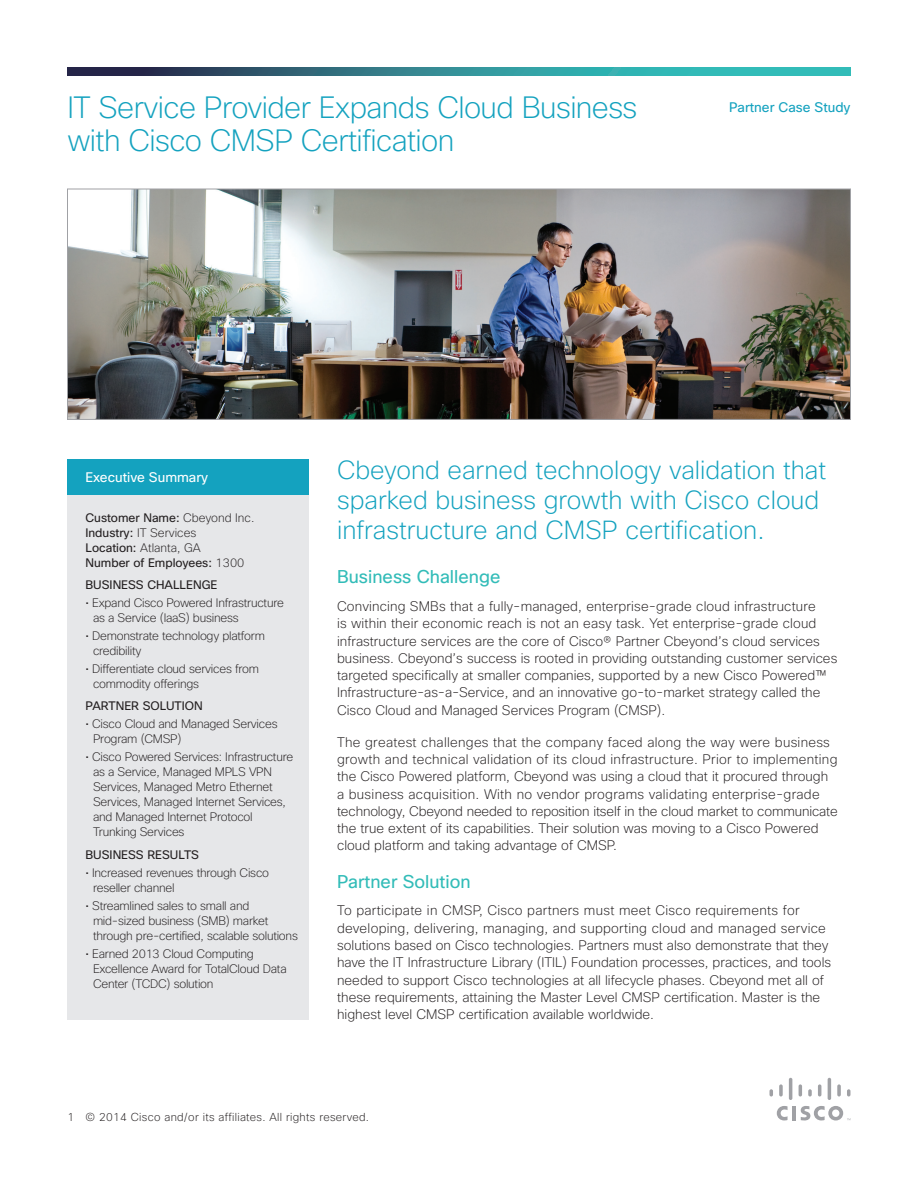
<style>
.page{position:relative;width:918px;height:1188px;background:#fff}
.page>*{position:absolute;margin:0;border:0;box-sizing:border-box;transform-origin:0 0}
.t1{font:200 30px/33px "Cisco Sans";letter-spacing:-.02em;color:#14a2bf}
.t2{font:200 25.5px/30px "Cisco Sans";color:#14a2bf}
.t3{font:18px "Cisco Sans";color:#32bcb8}
.t4{font:200 13.5px/17.2px "Cisco Sans";color:#231f20}
.t5{font:13.5px "Cisco Sans";color:#14a2bf}
.t6{font:13.5px "Cisco Sans";color:#fff}
.t7{font:200 12px/15px "Cisco Sans";letter-spacing:-.02em;color:#231f20}
.t8{font:12px/15px "Cisco Sans";color:#231f20}
.t9{font:200 11.25px "Cisco Sans";letter-spacing:.025em;color:#231f20}
.s1{font-weight:200}
</style>
<div class="page">
<svg style="left:68px;top:68px;width:782px;height:8px;background:#2f838d"></svg>
<img style="left:69px;top:191px;width:780px;height:227px">
<div style="left:67px;top:189px;width:784px;height:231px;border:1px solid #a0a1a5"></div>
<hr style="left:792px;top:1106px;width:4px;height:14px;background:#a0a1a5">
<svg style="left:777px;top:1106px;width:11px;height:14px"></svg>
<svg style="left:770px;top:1089px;width:3px;height:8px"></svg>
<svg style="left:779px;top:1084px;width:4px;height:13px"></svg>
<hr style="left:789px;top:1078px;width:3px;height:22px;background:#a0a1a5;border-radius:2px">
<svg style="left:799px;top:1084px;width:3px;height:13px"></svg>
<svg style="left:808px;top:1089px;width:4px;height:8px"></svg>
<svg style="left:818px;top:1084px;width:3px;height:13px"></svg>
<hr style="left:828px;top:1078px;width:3px;height:22px;background:#a0a1a5;border-radius:2px">
<svg style="left:837px;top:1084px;width:4px;height:13px"></svg>
<svg style="left:847px;top:1089px;width:3px;height:8px"></svg>
<svg style="left:801px;top:1106px;width:49px;height:14px"></svg>
<div style="left:68px;top:459px;width:241px;height:36px;background:#14a2bf"></div>
<div style="left:68px;top:495px;width:241px;height:525px;background:#e6e7e9"></div>
<h1 class="t1" style="left:68px;top:92px;width:572px">IT Service Provider Expands Cloud Business with Cisco CMSP Certification</h1>
<p class="t5" style="left:729px;top:99px;width:123px">Partner Case Study</p>
<p class="t6" style="left:86px;top:468px;width:124px">Executive Summary</p>
<p class="t8" style="left:86px;top:511px;width:170px">Customer Name: <span class="s1">Cbeyond Inc.<br></span>Industry: <span class="s1">IT Services<br></span>Location: <span class="s1">Atlanta, GA<br></span>Number of Employees: <span class="s1">1300</span></p>
<p class="t8" style="left:86px;top:577px;width:134px">BUSINESS CHALLENGE</p>
<p class="t7" style="left:93px;top:596px;width:192px;text-indent:-8px">• Expand Cisco Powered Infrastructure as a Service (IaaS) business</p>
<p class="t7" style="left:93px;top:629px;width:173px;text-indent:-8px">• Demonstrate technology platform credibility</p>
<p class="t7" style="left:93px;top:662px;width:168px;text-indent:-8px">• Differentiate cloud services from commodity offerings</p>
<p class="t8" style="left:86px;top:699px;width:119px">PARTNER SOLUTION</p>
<p class="t7" style="left:93px;top:717px;width:186px;text-indent:-8px">• Cisco Cloud and Managed Services<br>Program (CMSP)</p>
<p class="t7" style="left:93px;top:750px;width:202px;text-indent:-8px">• Cisco Powered Services: Infrastructure as a Service, Managed MPLS VPN<br>Services, Managed Metro Ethernet<br>Services, Managed Internet Services, and Managed Internet Protocol<br>Trunking Services</p>
<p class="t8" style="left:86px;top:847px;width:115px">BUSINESS RESULTS</p>
<p class="t7" style="left:93px;top:866px;width:178px;text-indent:-8px">• Increased revenues through Cisco reseller channel</p>
<p class="t7" style="left:93px;top:899px;width:206px;text-indent:-8px">• Streamlined sales to small and mid-sized business (SMB) market through pre-certified, scalable solutions</p>
<p class="t7" style="left:93px;top:947px;width:195px;text-indent:-8px">• Earned 2013 Cloud Computing<br>Excellence Award for TotalCloud Data<br>Center (TCDC) solution</p>
<h2 class="t2" style="left:337px;top:456px;width:490px">Cbeyond earned technology validation that sparked business growth with Cisco cloud infrastructure and CMSP certification.</h2>
<h3 class="t3" style="left:337px;top:565px;width:165px">Business Challenge</h3>
<p class="t4" style="left:337px;top:598px;width:502px">Convincing SMBs that a fully-managed, enterprise-grade cloud infrastructure<br>is within their economic reach is not an easy task. Yet enterprise-grade cloud infrastructure services are the core of Cisco® Partner Cbeyond’s cloud services business. Cbeyond’s success is rooted in providing outstanding customer services targeted specifically at smaller companies, supported by a new Cisco Powered™ Infrastructure-as-a-Service, and an innovative go-to-market strategy called the Cisco Cloud and Managed Services Program (CMSP).</p>
<p class="t4" style="left:337px;top:734px;width:502px">The greatest challenges that the company faced along the way were business growth and technical validation of its cloud infrastructure. Prior to implementing the Cisco Powered platform, Cbeyond was using a cloud that it procured through a business acquisition. With no vendor programs validating enterprise-grade technology, Cbeyond needed to reposition itself in the cloud market to communicate the true extent of its capabilities. Their solution was moving to a Cisco Powered cloud platform and taking advantage of CMSP.</p>
<h3 class="t3" style="left:337px;top:870px;width:135px">Partner Solution</h3>
<p class="t4" style="left:337px;top:903px;width:496px">To participate in CMSP, Cisco partners must meet Cisco requirements for developing, delivering, managing, and supporting cloud and managed service solutions based on Cisco technologies. Partners must also demonstrate that they have the IT Infrastructure Library (ITIL) Foundation processes, practices, and tools needed to support Cisco technologies at all lifecycle phases. Cbeyond met all of these requirements, attaining the Master Level CMSP certification. Master is the highest level CMSP certification available worldwide.</p>
<p class="t9" style="left:68px;top:1109px;width:303px">1 © 2014 Cisco and/or its affiliates. All rights reserved.</p>
</div>
